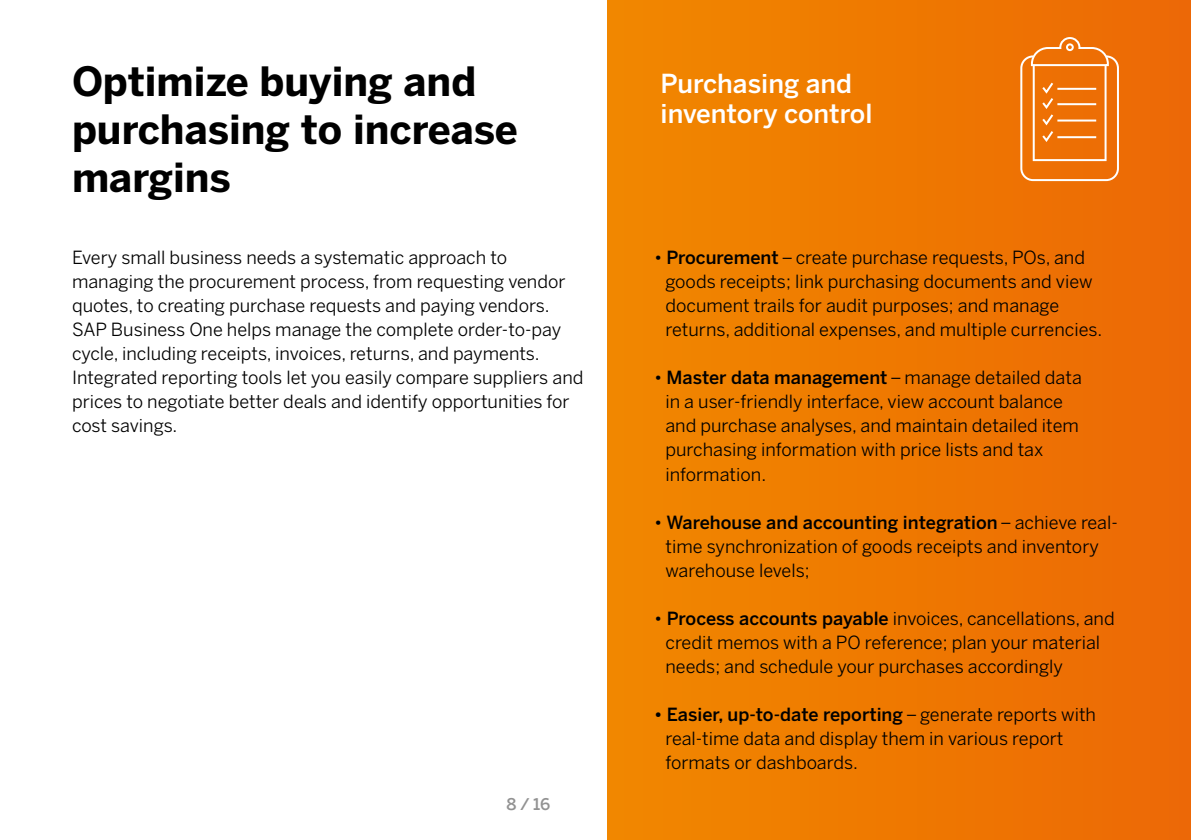
<style>
.page{position:relative;width:1191px;height:840px;background:#fff}
.page>*{position:absolute;margin:0;border:0;box-sizing:border-box;transform-origin:0 0}
.t1{font:700 40px/48px "Benton Sans";color:#000}
.t2{font:500 26px/30px "Benton Sans";color:#fff}
.t3{font:18px/24px "Benton Sans";color:#000}
.t4{font:500 16px "Benton Sans";color:#929292}
.s1{font-weight:500}
</style>
<div class="page">
<div style="left:608px;top:0;width:583px;height:839px;background:linear-gradient(to right,#f18800,#ec6905)"></div>
<svg style="left:1019px;top:36px;width:101px;height:146px"></svg>
<div style="left:1032px;top:64px;width:74px;height:97px;border:2px solid #fff"></div>
<h1 class="t1" style="left:72px;top:58px;width:447px">Optimize buying and purchasing to increase margins</h1>
<p class="t3" style="left:72px;top:245px;width:513px">Every small business needs a systematic approach to managing the procurement process, from requesting vendor quotes, to creating purchase requests and paying vendors.<br>SAP Business One helps manage the complete order-to-pay cycle, including receipts, invoices, returns, and payments.<br>Integrated reporting tools let you easily compare suppliers and prices to negotiate better deals and identify opportunities for cost savings.</p>
<p class="t4" style="left:506px;top:793px;width:46px">8/16</p>
<h2 class="t2" style="left:660px;top:68px;width:213px">Purchasing and inventory control</h2>
<p class="t3" style="left:665px;top:245px;width:438px;text-indent:-11px">• <span class="s1">Procurement</span> – create purchase requests, POs, and goods receipts; link purchasing documents and view document trails for audit purposes; and manage returns, additional expenses, and multiple currencies.</p>
<p class="t3" style="left:665px;top:365px;width:418px;text-indent:-11px">• <span class="s1">Master data management</span> – manage detailed data in a user-friendly interface, view account balance and purchase analyses, and maintain detailed item purchasing information with price lists and tax information.</p>
<p class="t3" style="left:665px;top:509px;width:454px;text-indent:-11px">• <span class="s1">Warehouse and accounting integration</span> – achieve real&shy;time synchronization of goods receipts and inventory warehouse levels;</p>
<p class="t3" style="left:665px;top:605px;width:451px;text-indent:-11px">• <span class="s1">Process accounts payable</span> invoices, cancellations, and credit memos with a PO reference; plan your material needs; and schedule your purchases accordingly</p>
<p class="t3" style="left:665px;top:701px;width:432px;text-indent:-11px"><span class="s1">• Easier, up-to-date reporting</span> – generate reports with real-time data and display them in various report formats or dashboards.</p>
</div>
